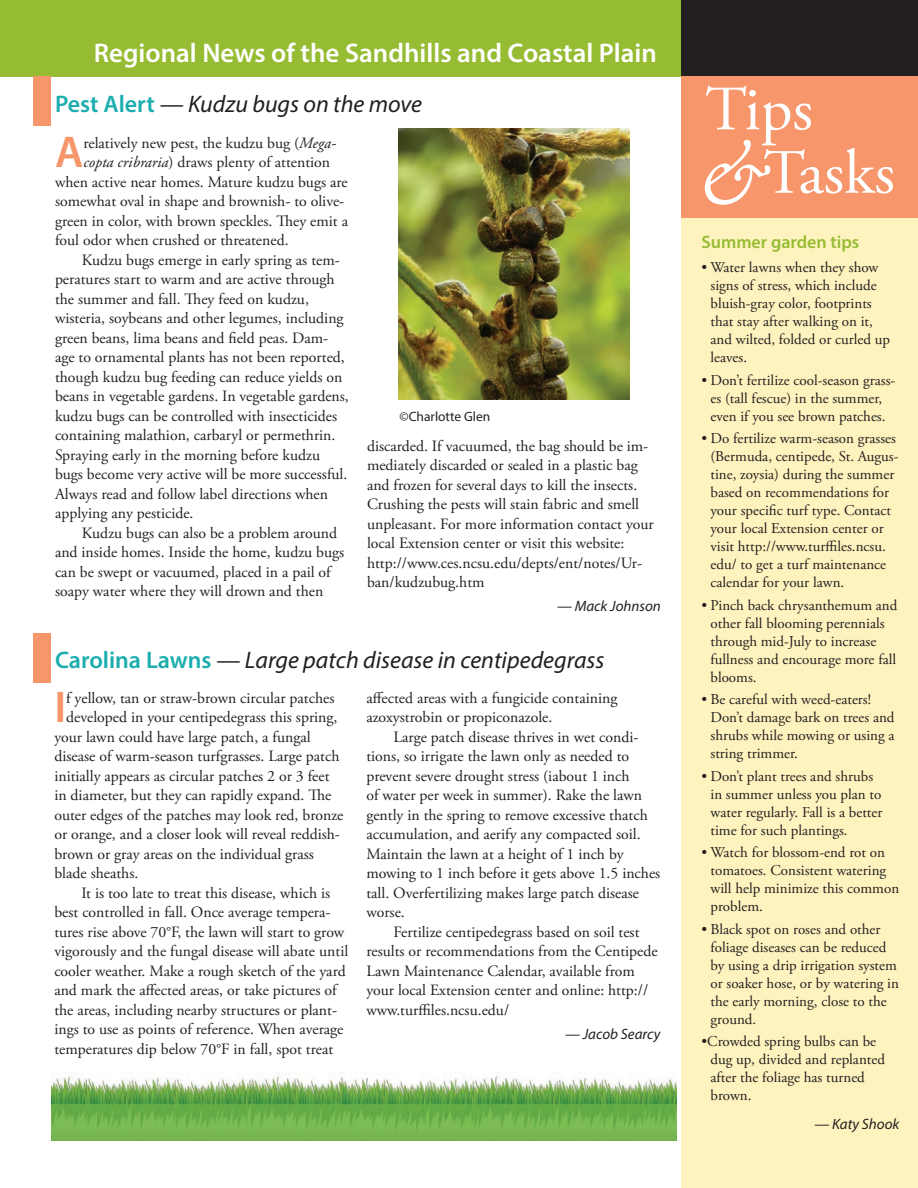
<style>
.page{position:relative;width:918px;height:1188px;background:#fff}
.page>*{position:absolute;margin:0;border:0;box-sizing:border-box;transform-origin:0 0}
.t1{font:italic 84px "Adobe Garamond Pro";color:#fff}
.t2{font:63px "Adobe Garamond Pro";color:#fff}
.Body_Text{font:600 44.7px "Myriad Pro";color:#f7966b}
.t3{font:600 27px "Myriad Pro";color:#fff}
.t4{font:italic 24px "Myriad Pro";color:#231f20}
.t5{font:600 18px "Myriad Pro";color:#96bc33}
.Body_Text-2{font:15.75px/19.5px "Adobe Garamond Pro";color:#231f20}
.Tips_and_Tasks{font:15px/18px "Adobe Garamond Pro";color:#231f20}
.Byline{font:italic 15px "Myriad Pro";color:#231f20}
.Cutline{font:13.5px "Myriad Pro";color:#231f20}
.s1{font-weight:600;font-style:normal;color:#1cadae}
.s2{font-style:italic}
</style>
<div class="page">
<div style="left:682px;top:214px;width:236px;height:974px;background:#fef3be"></div>
<div style="left:0;top:0;width:688px;height:76px;background:#96bc33"></div>
<div style="left:682px;top:0;width:236px;height:76px;background:#231f20"></div>
<div style="left:682px;top:76px;width:236px;height:142px;background:#f7966b"></div>
<div style="left:33px;top:76px;width:18px;height:50px;background:#f7966b"></div>
<div style="left:33px;top:634px;width:18px;height:49px;background:#f7966b"></div>
<img style="left:51px;top:1072px;width:428px;height:68px">
<img style="left:479px;top:1072px;width:197px;height:68px">
<img style="left:398px;top:129px;width:232px;height:271px">
<p class="t3" style="left:94px;top:36px;width:565px">Regional News of the Sandhills and Coastal Plain</p>
<p class="t4" style="left:55px;top:90px;width:369px"><span class="s1">Pest Alert</span> — Kudzu bugs on the move</p>
<p class="Body_Text" style="left:55px;top:124px;width:30px">A</p>
<p class="Body_Text-2" style="left:83px;top:134px;width:254px">relatively new pest, the kudzu bug (<span class="s2">Mega-</span></p>
<p class="Body_Text-2" style="left:83px;top:153px;width:248px"><span class="s2">copta cribraria</span>) draws plenty of attention</p>
<p class="Body_Text-2" style="left:55px;top:173px;width:294px">when active near homes. Mature kudzu bugs are</p>
<p class="Body_Text-2" style="left:55px;top:192px;width:291px">somewhat oval in shape and brownish- to olive-</p>
<p class="Body_Text-2" style="left:55px;top:212px;width:295px">green in color, with brown speckles. They emit a</p>
<p class="Body_Text-2" style="left:55px;top:231px;width:235px">foul odor when crushed or threatened.</p>
<p class="Body_Text-2" style="left:55px;top:251px;width:295px;text-indent:27px">Kudzu bugs emerge in early spring as tem&shy;peratures start to warm and are active through the summer and fall. They feed on kudzu, wisteria, soybeans and other legumes, including green beans, lima beans and field peas. Dam&shy;age to ornamental plants has not been reported, though kudzu bug feeding can reduce yields on beans in vegetable gardens. In vegetable gardens, kudzu bugs can be controlled with insecticides containing malathion, carbaryl or permethrin.<br>Spraying early in the morning before kudzu bugs become very active will be more successful.<br>Always read and follow label directions when applying any pesticide.</p>
<p class="Body_Text-2" style="left:55px;top:524px;width:291px;text-indent:27px">Kudzu bugs can also be a problem around and inside homes. Inside the home, kudzu bugs can be swept or vacuumed, placed in a pail of soapy water where they will drown and then</p>
<p class="Cutline" style="left:400px;top:408px;width:92px">©Charlotte Glen</p>
<p class="Body_Text-2" style="left:367px;top:437px;width:288px">discarded. If vacuumed, the bag should be im&shy;mediately discarded or sealed in a plastic bag and frozen for several days to kill the insects.<br>Crushing the pests will stain fabric and smell unpleasant. For more information contact your local Extension center or visit this website: http://www.ces.ncsu.edu/depts/ent/notes/Ur&shy;ban/kudzubug.htm</p>
<p class="Byline" style="left:557px;top:597px;width:105px">— Mack Johnson</p>
<p class="t4" style="left:55px;top:645px;width:551px"><span class="s1">Carolina Lawns</span> — Large patch disease in centipedegrass</p>
<p class="Body_Text" style="left:54px;top:679px;width:13px">I</p>
<p class="Body_Text-2" style="left:66px;top:688px;width:270px">f yellow, tan or straw-brown circular patches</p>
<p class="Body_Text-2" style="left:66px;top:708px;width:273px">developed in your centipedegrass this spring,</p>
<p class="Body_Text-2" style="left:54px;top:727px;width:258px">your lawn could have large patch, a fungal</p>
<p class="Body_Text-2" style="left:54px;top:747px;width:287px">disease of warm-season turfgrasses. Large patch</p>
<p class="Body_Text-2" style="left:54px;top:766px;width:277px">initially appears as circular patches 2 or 3 feet</p>
<p class="Body_Text-2" style="left:54px;top:786px;width:279px">in diameter, but they can rapidly expand. The</p>
<p class="Body_Text-2" style="left:54px;top:805px;width:291px">outer edges of the patches may look red, bronze</p>
<p class="Body_Text-2" style="left:54px;top:825px;width:287px">or orange, and a closer look will reveal reddish-</p>
<p class="Body_Text-2" style="left:54px;top:844px;width:261px">brown or gray areas on the individual grass</p>
<p class="Body_Text-2" style="left:54px;top:864px;width:86px">blade sheaths.</p>
<p class="Body_Text-2" style="left:54px;top:883px;width:295px;text-indent:27px">It is too late to treat this disease, which is best controlled in fall. Once average tempera&shy;tures rise above 70°F, the lawn will start to grow vigorously and the fungal disease will abate until cooler weather. Make a rough sketch of the yard and mark the affected areas, or take pictures of the areas, including nearby structures or plant&shy;ings to use as points of reference. When average temperatures dip below 70°F in fall, spot treat</p>
<p class="Body_Text-2" style="left:366px;top:688px;width:252px">affected areas with a fungicide containing azoxystrobin or propiconazole.</p>
<p class="Body_Text-2" style="left:366px;top:727px;width:296px;text-indent:27px">Large patch disease thrives in wet condi&shy;tions, so irrigate the lawn only as needed to prevent severe drought stress (iabout 1 inch<br>of water per week in summer). Rake the lawn gently in the spring to remove excessive thatch accumulation, and aerify any compacted soil.<br>Maintain the lawn at a height of 1 inch by mowing to 1 inch before it gets above 1.5 inches tall. Overfertilizing makes large patch disease worse.</p>
<p class="Body_Text-2" style="left:366px;top:922px;width:293px;text-indent:27px">Fertilize centipedegrass based on soil test results or recommendations from the Centipede Lawn Maintenance Calendar, available from your local Extension center and online: http:// www.turffiles.ncsu.edu/</p>
<p class="Byline" style="left:565px;top:1024px;width:97px">— Jacob Searcy</p>
<p class="t2" style="left:705px;top:71px;width:109px">Tips</p>
<p class="t1" style="left:698px;top:127px;width:66px">&amp;</p>
<p class="t2" style="left:764px;top:135px;width:133px">Tasks</p>
<p class="t5" style="left:702px;top:230px;width:159px">Summer garden tips</p>
<p class="Tips_and_Tasks" style="left:711px;top:259px;width:181px;text-indent:-9px">• Water lawns when they show signs of stress, which include bluish-gray color, footprints that stay after walking on it, and wilted, folded or curled up leaves.</p>
<p class="Tips_and_Tasks" style="left:702px;top:372px;width:195px;text-align:center">• Don’t fertilize cool-season grass&shy;es (tall fescue) in the summer, even if you see brown patches.</p>
<p class="Tips_and_Tasks" style="left:711px;top:430px;width:190px;text-indent:-9px">• Do fertilize warm-season grasses (Bermuda, centipede, St. Augus&shy;tine, zoysia) during the summer based on recommendations for your specific turf type. Contact your local Extension center or visit http://www.turffiles.ncsu. edu/ to get a turf maintenance calendar for your lawn.</p>
<p class="Tips_and_Tasks" style="left:711px;top:597px;width:189px;text-indent:-9px">• Pinch back chrysanthemum and other fall blooming perennials through mid-July to increase fullness and encourage more fall blooms.</p>
<p class="Tips_and_Tasks" style="left:711px;top:691px;width:186px;text-indent:-9px">• Be careful with weed-eaters!<br>Don’t damage bark on trees and shrubs while mowing or using a string trimmer.</p>
<p class="Tips_and_Tasks" style="left:711px;top:768px;width:174px;text-indent:-9px">• Don’t plant trees and shrubs in summer unless you plan to water regularly. Fall is a better time for such plantings.</p>
<p class="Tips_and_Tasks" style="left:711px;top:844px;width:190px;text-indent:-9px">• Watch for blossom-end rot on tomatoes. Consistent watering will help minimize this common problem.</p>
<p class="Tips_and_Tasks" style="left:711px;top:921px;width:190px;text-indent:-9px">• Black spot on roses and other foliage diseases can be reduced by using a drip irrigation system or soaker hose, or by watering in the early morning, close to the ground.</p>
<p class="Tips_and_Tasks" style="left:711px;top:1033px;width:176px;text-indent:-9px">•Crowded spring bulbs can be dug up, divided and replanted after the foliage has turned brown.</p>
<p class="Byline" style="left:814px;top:1114px;width:87px">— Katy Shook</p>
</div>
